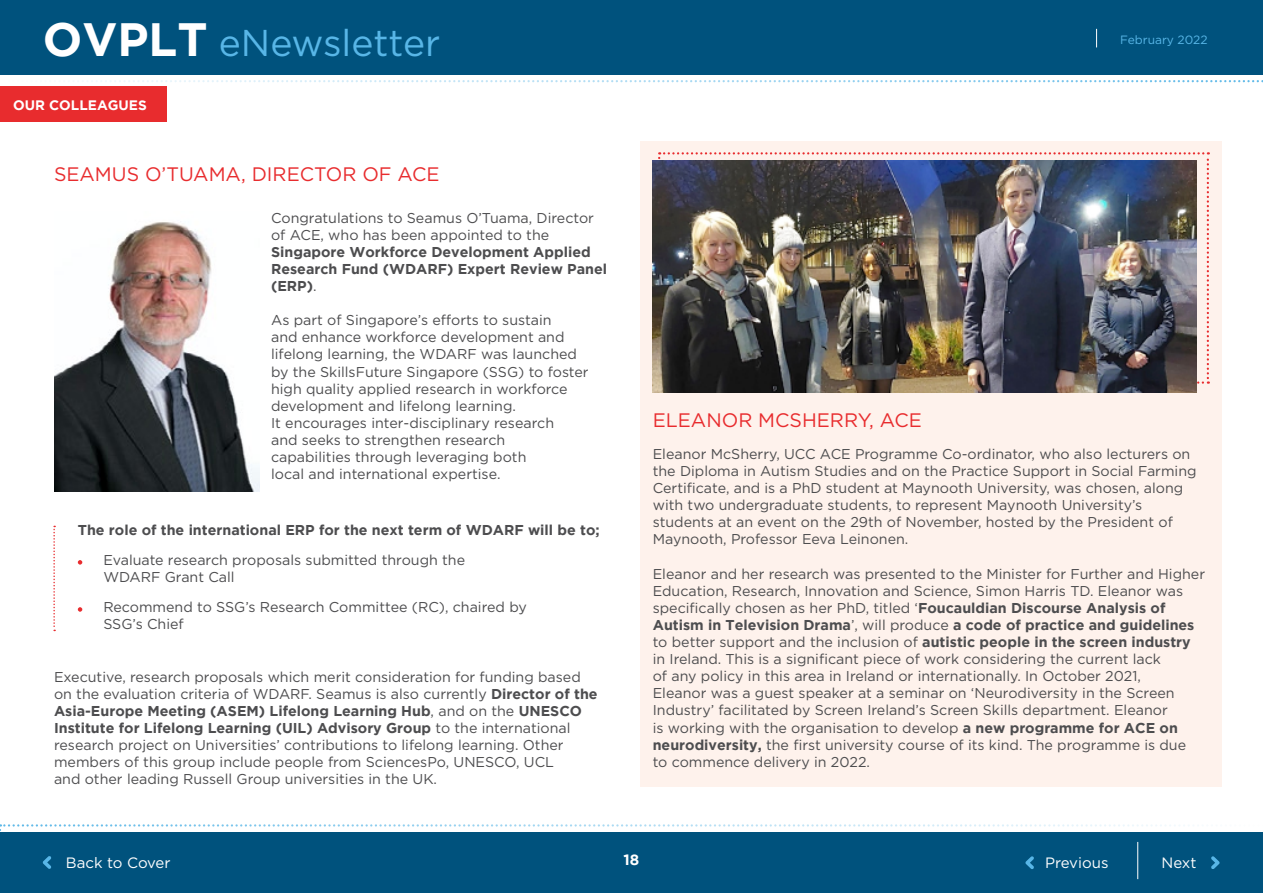
<style>
.page{position:relative;width:1263px;height:893px;background:#fff}
.page>*{position:absolute;margin:0;border:0;box-sizing:border-box;transform-origin:0 0}
.t1{font:700 46.65px "Gotham";color:#fff}
.t2{font:37.35px "Gotham";color:#58b6e7}
.t3{font:19.5px "Gotham";color:#e82c2e}
.t4{font:15px "Gotham";color:#fff}
.t5{font:700 15px "Gotham";color:#fff}
.t6{font:14.25px/17.1px "Gotham";color:#4d4d4f}
.t7{font:700 14.25px/17.1px "Gotham";color:#4d4d4f}
.t8{font:700 13.65px "Gotham";color:#fff}
.t9{font:12px "Gotham";color:#58b6e7}
.s1{font-weight:400}
.s2{font-weight:700}
</style>
<div class="page">
<svg style="left:0;top:824px;width:1263px;height:69px;background:#1d668c"></svg>
<svg style="left:7px;top:0;width:1256px;height:82px;background:#156088"></svg>
<div style="left:640px;top:142px;width:582px;height:645px;background:#fef2ec"></div>
<div style="left:0;top:86px;width:167px;height:36px;background:#e82c2e"></div>
<img style="left:54px;top:222px;width:206px;height:269px">
<svg style="left:78px;top:560px;width:4px;height:5px"></svg>
<svg style="left:78px;top:607px;width:4px;height:5px"></svg>
<svg style="left:53px;top:526px;width:2px;height:105px"></svg>
<svg style="left:658px;top:152px;width:551px;height:232px"></svg>
<img style="left:653px;top:161px;width:543px;height:231px">
<h1 class="t1" style="left:43px;top:15px;width:166px">OVPLT</h1>
<h2 class="t2" style="left:219px;top:19px;width:223px">eNewsletter</h2>
<p class="t8" style="left:13px;top:98px;width:135px">OUR COLLEAGUES</p>
<h3 class="t3" style="left:54px;top:162px;width:387px">SEAMUS O’TUAMA, DIRECTOR OF ACE</h3>
<p class="t6" style="left:271px;top:209px;width:324px">Congratulations to Seamus O’Tuama, Director of ACE, who has been appointed to the</p>
<p class="t7" style="left:271px;top:243px;width:338px">Singapore Workforce Development Applied<br>Research Fund (WDARF) Expert Review Panel (ERP)<span class="s1">.</span></p>
<p class="t6" style="left:271px;top:311px;width:319px">As part of Singapore’s efforts to sustain<br>and enhance workforce development and lifelong learning, the WDARF was launched by the SkillsFuture Singapore (SSG) to foster high quality applied research in workforce development and lifelong learning.<br>It encourages inter-disciplinary research<br>and seeks to strengthen research<br>capabilities through leveraging both<br>local and international expertise.</p>
<p class="t7" style="left:78px;top:521px;width:523px">The role of the international ERP for the next term of WDARF will be to;</p>
<p class="t6" style="left:103px;top:551px;width:363px">Evaluate research proposals submitted through the<br>WDARF Grant Call</p>
<p class="t6" style="left:103px;top:598px;width:425px">Recommend to SSG’s Research Committee (RC), chaired by<br>SSG’s Chief</p>
<p class="t6" style="left:54px;top:668px;width:545px">Executive, research proposals which merit consideration for funding based on the evaluation criteria of WDARF. Seamus is also currently <span class="s2">Director of the Asia-Europe Meeting (ASEM) Lifelong Learning Hub</span>, and on the <span class="s2">UNESCO Institute for Lifelong Learning (UIL) Advisory Group</span> to the international research project on Universities’ contributions to lifelong learning. Other members of this group include people from SciencesPo, UNESCO, UCL<br>and other leading Russell Group universities in the UK.</p>
<h3 class="t3" style="left:653px;top:408px;width:271px">ELEANOR MCSHERRY, ACE</h3>
<p class="t9" style="left:1120px;top:32px;width:89px">February 2022</p>
<p class="t6" style="left:653px;top:445px;width:545px">Eleanor McSherry, UCC ACE Programme Co-ordinator, who also lecturers on the Diploma in Autism Studies and on the Practice Support in Social Farming Certificate, and is a PhD student at Maynooth University, was chosen, along with two undergraduate students, to represent Maynooth University’s students at an event on the 29th of November, hosted by the President of Maynooth, Professor Eeva Leinonen.</p>
<p class="t6" style="left:653px;top:565px;width:554px">Eleanor and her research was presented to the Minister for Further and Higher Education, Research, Innovation and Science, Simon Harris TD. Eleanor was specifically chosen as her PhD, titled ‘<span class="s2">Foucauldian Discourse Analysis of Autism in Television Drama</span>’, will produce <span class="s2">a code of practice and guidelines </span>to better support and the inclusion of <span class="s2">autistic people in the screen industry </span>in Ireland. This is a significant piece of work considering the current lack<br>of any policy in this area in Ireland or internationally. In October 2021,<br>Eleanor was a guest speaker at a seminar on ‘Neurodiversity in the Screen Industry’ facilitated by Screen Ireland’s Screen Skills department. Eleanor<br>is working with the organisation to develop <span class="s2">a new programme for ACE on neurodiversity,</span> the first university course of its kind. The programme is due<br>to commence delivery in 2022.</p>
<p class="t4" style="left:66px;top:853px;width:106px">Back to Cover</p>
<p class="t5" style="left:624px;top:852px;width:17px">18</p>
<p class="t4" style="left:1045px;top:853px;width:65px">Previous</p>
<p class="t4" style="left:1161px;top:853px;width:36px">Next</p>
</div>
